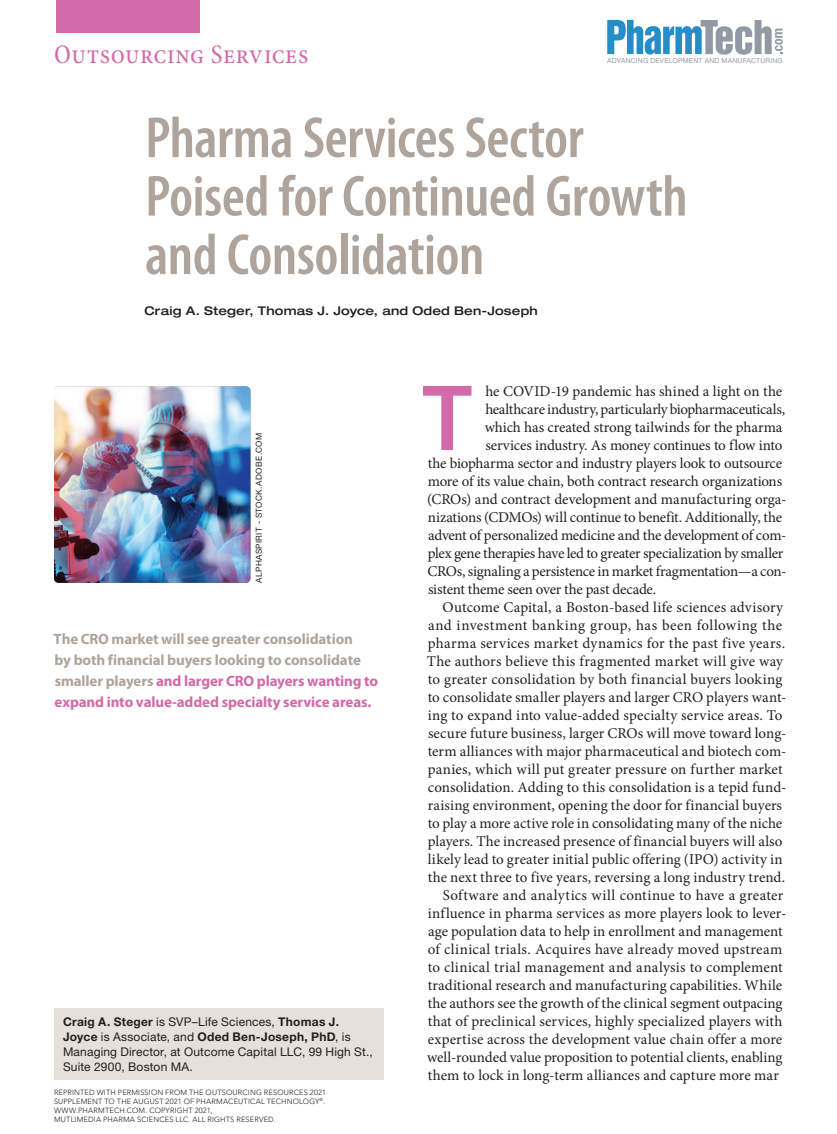
<style>
.page{position:relative;width:837px;height:1134px;background:#fff}
.page>*{position:absolute;margin:0;border:0;box-sizing:border-box;transform-origin:0 0}
.t1{font:600 95.1px "Myriad Pro";color:#d36aa9}
.t2{font:600 condensed 58.5px/58.5px "Myriad Pro";letter-spacing:-.01em;color:#afa49c}
.t3{font:condensed 27px "Minion Pro";letter-spacing:.02em;color:#d36aa9}
.t4{font:15px "Minion Pro";color:#231f20}
.t5{font:15px "Minion Pro";letter-spacing:-.02em;color:#231f20}
.t6{font:700 15px/21px "Myriad Pro";letter-spacing:-.01em;color:#afa49c}
.t7{font:15px "Minion Pro";letter-spacing:.02em;color:#231f20}
.t8{font:15px "Minion Pro";letter-spacing:-.025em;color:#231f20}
.t9{font:15px "Minion Pro";letter-spacing:.025em;color:#231f20}
.t10{font:12px/15px "Helvetica Neue LT Std";letter-spacing:.015em;color:#231f20}
.t11{font:500 expanded 12px "Helvetica Neue LT Std";letter-spacing:.015em;color:#231f20}
.t12{font:8.25px "Helvetica Neue LT Std";letter-spacing:.045em;color:#231f20}
.t13{font:300 7.5px/9px "Avenir LT Std";letter-spacing:.02em;color:#231f20}
.t14{font:6.75px "Helvetica Neue LT Std";letter-spacing:.03em;color:#919aa4}
.s1{color:#d36aa9}
.s2{font-weight:700}
</style>
<div class="page">
<div style="left:54px;top:1008px;width:330px;height:72px;background:#e6e0da"></div>
<div style="left:56px;top:0;width:144px;height:32px;background:#d36aa9"></div>
<img style="left:54px;top:386px;width:196px;height:197px">
<svg style="left:607px;top:20px;width:176px;height:35px"></svg>
<h3 class="t3" style="left:54px;top:38px;width:256px">Outsourcing Services</h3>
<p class="t14" style="left:607px;top:56px;width:177px">ADVANCING DEVELOPMENT AND MANUFACTURING</p>
<h2 class="t2" style="left:145px;top:109px;width:544px">Pharma Services Sector<br>Poised for Continued Growth and Consolidation</h2>
<p class="t11" style="left:144px;top:303px;width:395px">Craig A. Steger, Thomas J. Joyce, and Oded Ben-Joseph</p>
<p class="t12" style="left:254px;top:583px;width:152px;rotate:-90deg">ALPHASPIRIT - STOCK.ADOBE.COM</p>
<p class="t6" style="left:54px;top:629px;width:326px">The CRO market will see greater consolidation<br>by both financial buyers looking to consolidate smaller players <span class="s1">and larger CRO players wanting to expand into value-added specialty service areas.</span></p>
<p class="t10" style="left:63px;top:1014px;width:311px"><span class="s2">Craig A. Steger</span> is SVP–Life Sciences, <span class="s2">Thomas J.<br>Joyce</span> is Associate, and <span class="s2">Oded Ben-Joseph, PhD</span>, is Managing Director, at Outcome Capital LLC, 99 High St., Suite 2900, Boston MA.</p>
<p class="t13" style="left:54px;top:1088px;width:273px">REPRINTED WITH PERMISSION FROM THE OUTSOURCING RESOURCES 2021<br>SUPPLEMENT TO THE AUGUST 2021 OF PHARMACEUTICAL TECHNOLOGY<sup>®</sup>.<br>WWW.PHARMTECH.COM. COPYRIGHT 2021,<br>MUTLIMEDIA PHARMA SCIENCES LLC. ALL RIGHTS RESERVED.</p>
<h1 class="t1" style="left:422px;top:365px;width:51px">T</h1>
<p class="t4" style="left:485px;top:381px;width:298px">he COVID-19 pandemic has shined a light on the</p>
<p class="t5" style="left:485px;top:399px;width:301px">healthcare industry, particularly biopharmaceuticals,</p>
<p class="t4" style="left:485px;top:417px;width:299px">which has created strong tailwinds for the pharma</p>
<p class="t4" style="left:486px;top:435px;width:298px">services industry. As money continues to flow into</p>
<p class="t4" style="left:428px;top:453px;width:356px">the biopharma sector and industry players look to outsource</p>
<p class="t4" style="left:428px;top:471px;width:356px">more of its value chain, both contract research organizations</p>
<p class="t4" style="left:427px;top:489px;width:361px">(CROs) and contract development and manufacturing orga-</p>
<p class="t4" style="left:428px;top:507px;width:356px">nizations (CDMOs) will continue to benefit. Additionally, the</p>
<p class="t5" style="left:428px;top:525px;width:360px">advent of personalized medicine and the development of com-</p>
<p class="t8" style="left:428px;top:543px;width:357px">plex gene therapies have led to greater specialization by smaller</p>
<p class="t5" style="left:428px;top:561px;width:360px">CROs, signaling a persistence in market fragmentation—a con-</p>
<p class="t5" style="left:428px;top:579px;width:230px">sistent theme seen over the past decade.</p>
<p class="t4" style="left:443px;top:597px;width:342px">Outcome Capital, a Boston-based life sciences advisory</p>
<p class="t9" style="left:428px;top:615px;width:356px">and investment banking group, has been following the</p>
<p class="t7" style="left:428px;top:633px;width:359px">pharma services market dynamics for the past five years.</p>
<p class="t4" style="left:427px;top:651px;width:358px">The authors believe this fragmented market will give way</p>
<p class="t4" style="left:428px;top:669px;width:356px">to greater consolidation by both financial buyers looking</p>
<p class="t4" style="left:428px;top:687px;width:360px">to consolidate smaller players and larger CRO players want-</p>
<p class="t4" style="left:428px;top:705px;width:356px">ing to expand into value-added specialty service areas. To</p>
<p class="t4" style="left:428px;top:723px;width:360px">secure future business, larger CROs will move toward long-</p>
<p class="t4" style="left:428px;top:741px;width:360px">term alliances with major pharmaceutical and biotech com-</p>
<p class="t4" style="left:428px;top:759px;width:356px">panies, which will put greater pressure on further market</p>
<p class="t4" style="left:428px;top:777px;width:360px">consolidation. Adding to this consolidation is a tepid fund-</p>
<p class="t4" style="left:428px;top:795px;width:356px">raising environment, opening the door for financial buyers</p>
<p class="t4" style="left:428px;top:813px;width:356px">to play a more active role in consolidating many of the niche</p>
<p class="t4" style="left:428px;top:831px;width:356px">players. The increased presence of financial buyers will also</p>
<p class="t4" style="left:428px;top:849px;width:356px">likely lead to greater initial public offering (IPO) activity in</p>
<p class="t4" style="left:428px;top:867px;width:359px">the next three to five years, reversing a long industry trend.</p>
<p class="t7" style="left:443px;top:885px;width:342px">Software and analytics will continue to have a greater</p>
<p class="t4" style="left:428px;top:903px;width:360px">influence in pharma services as more players look to lever-</p>
<p class="t4" style="left:428px;top:921px;width:356px">age population data to help in enrollment and management</p>
<p class="t7" style="left:428px;top:939px;width:356px">of clinical trials. Acquires have already moved upstream</p>
<p class="t4" style="left:428px;top:957px;width:357px">to clinical trial management and analysis to complement</p>
<p class="t4" style="left:428px;top:975px;width:356px">traditional research and manufacturing capabilities. While</p>
<p class="t4" style="left:428px;top:993px;width:356px">the authors see the growth of the clinical segment outpacing</p>
<p class="t4" style="left:428px;top:1011px;width:356px">that of preclinical services, highly specialized players with</p>
<p class="t4" style="left:428px;top:1029px;width:356px">expertise across the development value chain offer a more</p>
<p class="t4" style="left:427px;top:1047px;width:357px">well-rounded value proposition to potential clients, enabling</p>
<p class="t4" style="left:428px;top:1065px;width:353px">them to lock in long-term alliances and capture more mar</p>
</div>
